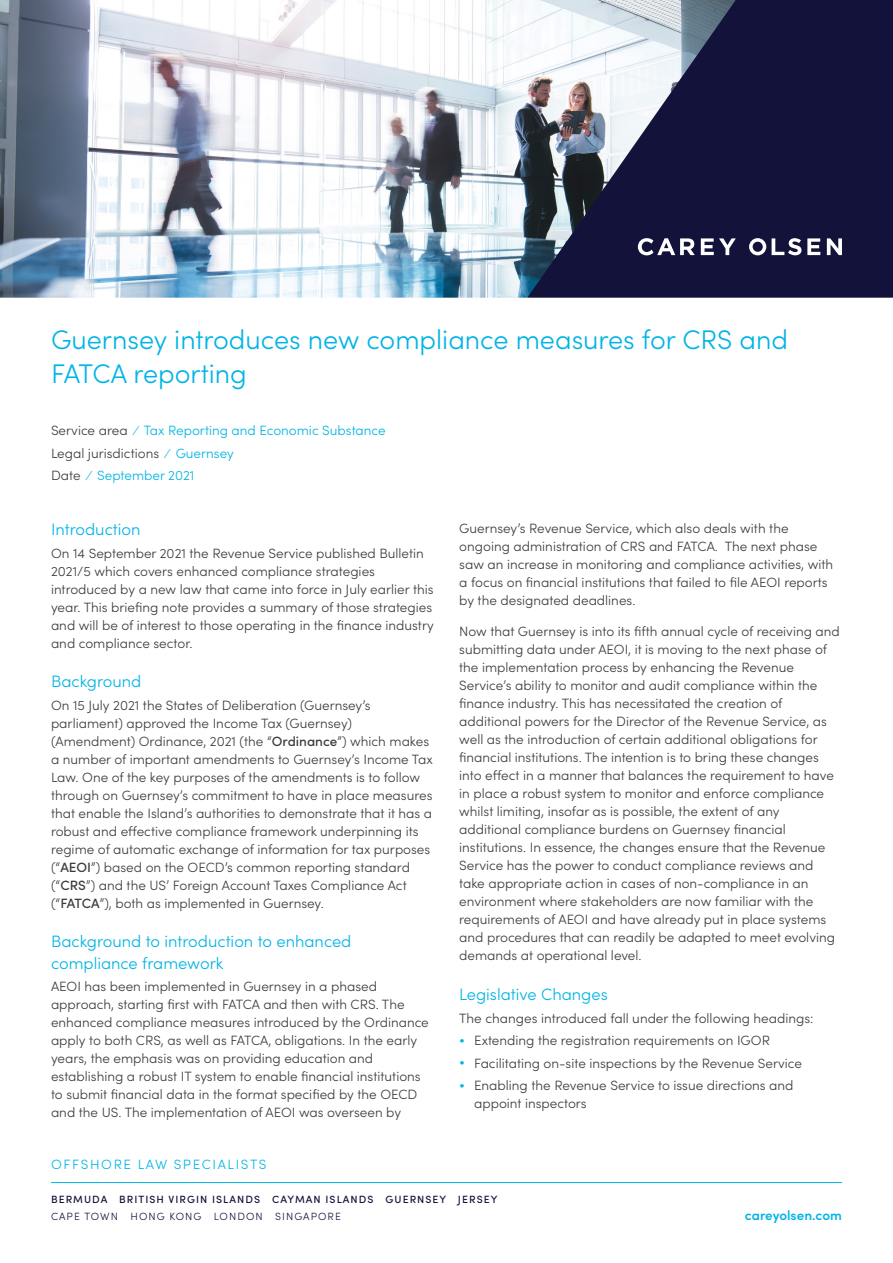
<style>
.page{position:relative;width:893px;height:1263px;background:#fff}
.page>*{position:absolute;margin:0;border:0;box-sizing:border-box;transform-origin:0 0}
.t1{font:300 27px/34.2px "Sofia Pro";color:#00b4e5}
.t2{font:300 16.5px/21.6px "Sofia Pro";color:#00b4e5}
.t3{font:300 13.5px/18px "Sofia Pro";color:#3c3c3b}
.t4{font:300 13.5px/22.5px "Sofia Pro";color:#00b4e5}
.t5{font:300 13.5px "Sofia Pro";letter-spacing:.12em;color:#00b4e5}
.t6{font:600 13.5px "Sofia Pro";color:#00b4e5}
.t7{font:500 10.5px "Sofia Pro";letter-spacing:.1em;color:#13123a}
.t8{font:300 10.5px "Sofia Pro";letter-spacing:.1em;color:#13123a}
.s1{color:#3c3c3b}
.s2{font-weight:500}
.s3{color:#00b4e5}
</style>
<div class="page">
<hr style="left:51px;top:1182px;width:791px;height:1px;background:#00b4e5">
<img style="left:0;top:0;width:527px;height:298px">
<svg style="left:527px;top:0;width:366px;height:298px;background:#3f415f"></svg>
<svg style="left:701px;top:238px;width:35px;height:17px"></svg>
<svg style="left:772px;top:238px;width:29px;height:17px"></svg>
<svg style="left:807px;top:238px;width:13px;height:17px"></svg>
<svg style="left:827px;top:238px;width:15px;height:17px"></svg>
<svg style="left:749px;top:238px;width:17px;height:17px"></svg>
<svg style="left:638px;top:238px;width:57px;height:17px"></svg>
<h1 class="t1" style="left:51px;top:320px;width:739px">Guernsey introduces new compliance measures for CRS and<br>FATCA reporting</h1>
<p class="t4" style="left:51px;top:418px;width:336px"><span class="s1">Service area</span> ⁄ Tax Reporting and Economic Substance<br><span class="s1">Legal jurisdictions</span> ⁄ Guernsey<br><span class="s1">Date</span> ⁄ September 2021</p>
<p class="t2" style="left:51px;top:518px;width:91px">Introduction</p>
<p class="t3" style="left:51px;top:543px;width:384px">On 14 September 2021 the Revenue Service published Bulletin 2021/5 which covers enhanced compliance strategies introduced by a new law that came into force in July earlier this year. This briefing note provides a summary of those strategies and will be of interest to those operating in the finance industry and compliance sector.</p>
<p class="t2" style="left:51px;top:670px;width:92px">Background</p>
<p class="t3" style="left:51px;top:695px;width:383px">On 15 July 2021 the States of Deliberation (Guernsey’s parliament) approved the Income Tax (Guernsey) (Amendment) Ordinance, 2021 (the “<span class="s2">Ordinance</span>”) which makes a number of important amendments to Guernsey’s Income Tax Law. One of the key purposes of the amendments is to follow through on Guernsey’s commitment to have in place measures that enable the Island’s authorities to demonstrate that it has a robust and effective compliance framework underpinning its regime of automatic exchange of information for tax purposes (“<span class="s2">AEOI</span>”) based on the OECD’s common reporting standard (“<span class="s2">CRS</span>”) and the US’ Foreign Account Taxes Compliance Act (“<span class="s2">FATCA</span>”), both as implemented in Guernsey.</p>
<p class="t2" style="left:51px;top:930px;width:302px">Background to introduction to enhanced compliance framework</p>
<p class="t3" style="left:51px;top:977px;width:379px">AEOI has been implemented in Guernsey in a phased approach, starting first with FATCA and then with CRS. The enhanced compliance measures introduced by the Ordinance apply to both CRS, as well as FATCA, obligations. In the early years, the emphasis was on providing education and establishing a robust IT system to enable financial institutions to submit financial data in the format specified by the OECD and the US. The implementation of AEOI was overseen by</p>
<p class="t3" style="left:459px;top:518px;width:375px">Guernsey’s Revenue Service, which also deals with the ongoing administration of CRS and FATCA. The next phase saw an increase in monitoring and compliance activities, with a focus on financial institutions that failed to file AEOI reports by the designated deadlines.</p>
<p class="t3" style="left:459px;top:622px;width:382px">Now that Guernsey is into its fifth annual cycle of receiving and submitting data under AEOI, it is moving to the next phase of the implementation process by enhancing the Revenue Service’s ability to monitor and audit compliance within the finance industry. This has necessitated the creation of additional powers for the Director of the Revenue Service, as well as the introduction of certain additional obligations for financial institutions. The intention is to bring these changes into effect in a manner that balances the requirement to have in place a robust system to monitor and enforce compliance whilst limiting, insofar as is possible, the extent of any additional compliance burdens on Guernsey financial institutions. In essence, the changes ensure that the Revenue Service has the power to conduct compliance reviews and take appropriate action in cases of non-compliance in an environment where stakeholders are now familiar with the requirements of AEOI and have already put in place systems and procedures that can readily be adapted to meet evolving demands at operational level.</p>
<p class="t2" style="left:459px;top:982px;width:150px">Legislative Changes</p>
<p class="t3" style="left:459px;top:1008px;width:356px">The changes introduced fall under the following headings:</p>
<p class="t3" style="left:459px;top:1030px;width:312px"><span class="s3">•</span> Extending the registration requirements on IGOR</p>
<p class="t3" style="left:459px;top:1053px;width:344px"><span class="s3">•</span> Facilitating on-site inspections by the Revenue Service</p>
<p class="t3" style="left:474px;top:1075px;width:321px;text-indent:-15px"><span class="s3">•</span> Enabling the Revenue Service to issue directions and appoint inspectors</p>
<p class="t5" style="left:51px;top:1155px;width:217px">OFFSHORE LAW SPECIALISTS</p>
<p class="t7" style="left:51px;top:1191px;width:448px">BERMUDA BRITISH VIRGIN ISLANDS CAYMAN ISLANDS GUERNSEY JERSEY</p>
<p class="t8" style="left:51px;top:1209px;width:291px">CAPE TOWN HONG KONG LONDON SINGAPORE</p>
<p class="t6" style="left:745px;top:1205px;width:98px">careyolsen.com</p>
</div>
